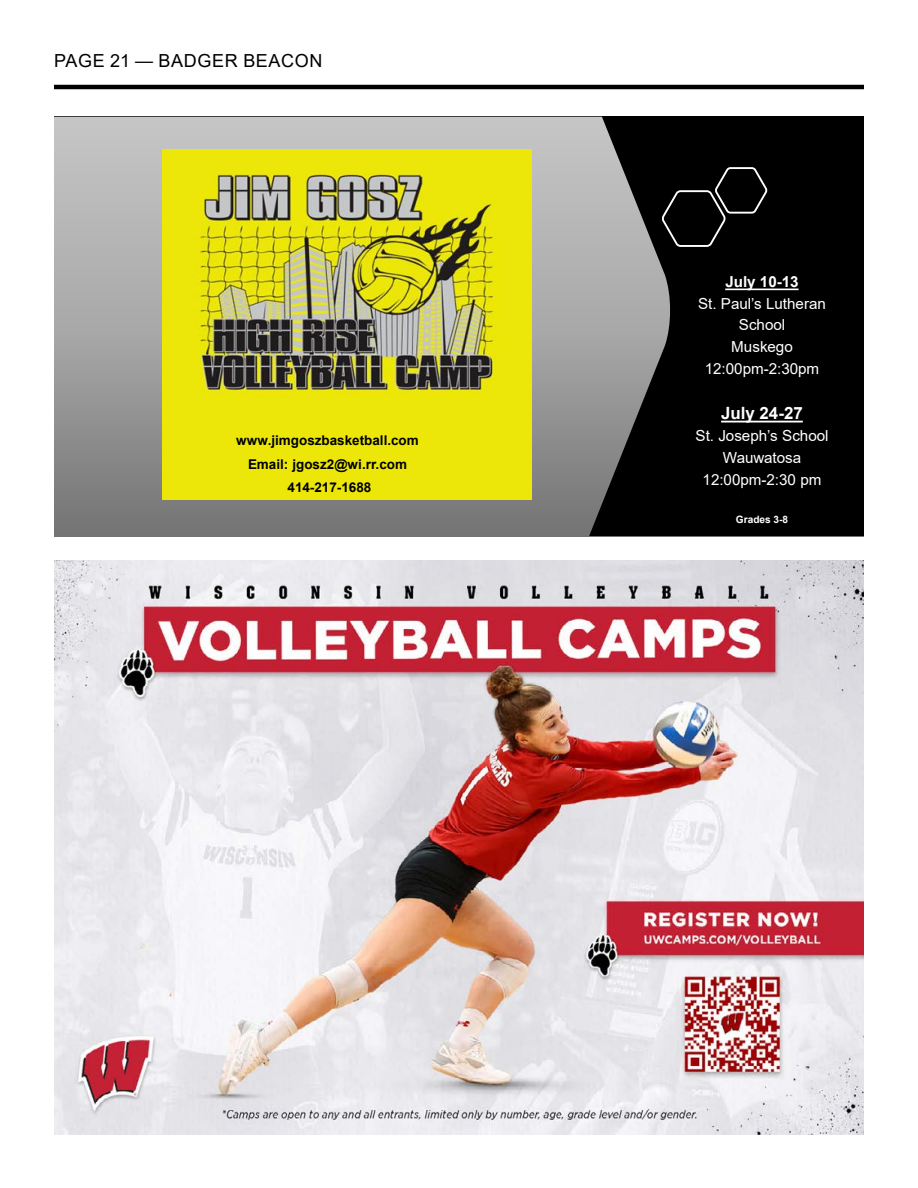
<style>
.page{position:relative;width:918px;height:1188px;background:#fff}
.page>*{position:absolute;margin:0;border:0;box-sizing:border-box;transform-origin:0 0}
.t1{font:18px "Arial";letter-spacing:.035em;color:#000}
.t2{font:700 16.95px "Arial";color:#fff}
.t3{font:15.15px/21.8px "Arial";color:#fff;text-align:center}
.t4{font:700 15.15px "Arial";color:#fff}
.t5{font:700 13.5px/23.4px "Arial";color:#000;text-align:center}
.t6{font:700 10.2px "Arial";color:#fff}
</style>
<div class="page">
<hr style="left:54px;top:85px;width:810px;height:4px;background:#000">
<div style="left:54px;top:117px;width:810px;height:419px;background:#000"></div>
<svg style="left:54px;top:117px;width:616px;height:419px;background:#919191"></svg>
<svg style="left:662px;top:166px;width:106px;height:82px"></svg>
<svg style="left:725px;top:289px;width:74px;height:1px"></svg>
<svg style="left:721px;top:421px;width:82px;height:2px"></svg>
<img style="left:162px;top:149px;width:370px;height:351px">
<img style="left:55px;top:561px;width:809px;height:573px">
<p class="t1" style="left:54px;top:48px;width:270px">PAGE 21 — BADGER BEACON</p>
<p class="t5" style="left:236px;top:429px;width:184px">www.jimgoszbasketball.com<br>Email: jgosz2@wi.rr.com<br>414-217-1688</p>
<p class="t4" style="left:725px;top:271px;width:75px">July 10-13</p>
<p class="t3" style="left:698px;top:292px;width:129px">St. Paul’s Lutheran<br>School<br>Muskego<br>12:00pm-2:30pm</p>
<p class="t2" style="left:721px;top:401px;width:83px">July 24-27</p>
<p class="t3" style="left:696px;top:425px;width:134px">St. Joseph’s School<br>Wauwatosa<br>12:00pm-2:30 pm</p>
<p class="t6" style="left:736px;top:512px;width:54px">Grades 3-8</p>
</div>
